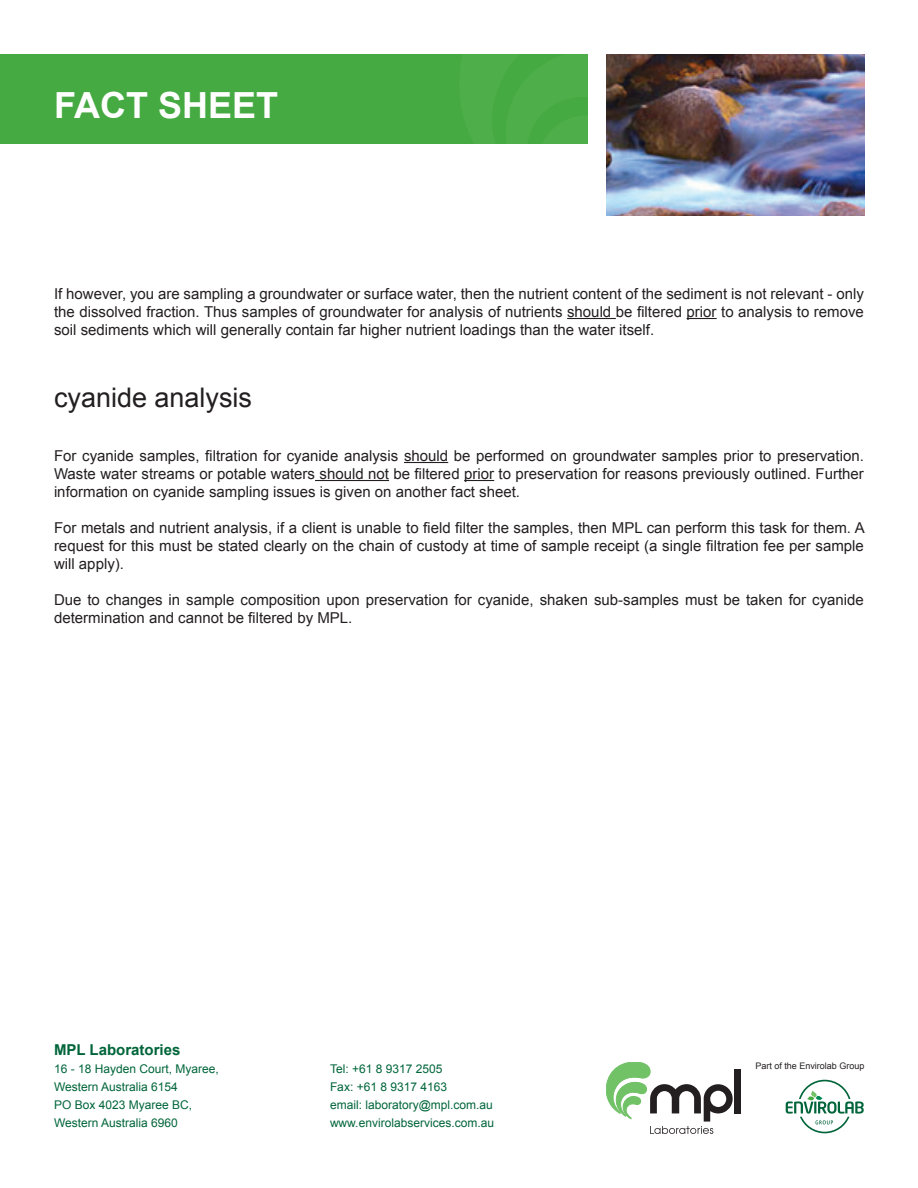
<style>
.page{position:relative;width:918px;height:1188px;background:#fff}
.page>*{position:absolute;margin:0;border:0;box-sizing:border-box;transform-origin:0 0}
.t1{font:700 36px "Arial";color:#fff}
.t2{font:27px "Arial";color:#231f20}
.t3{font:15px/18px "Arial";color:#231f20;text-align:justify}
.t4{font:700 15px "Arial";color:#00653a}
.t5{font:12px/18px "Arial";color:#00653a}
.t6{font:9px "Arial";color:#231f20}
</style>
<div class="page">
<div style="left:1px;top:54px;width:587px;height:90px;background:#46aa42"></div>
<svg style="left:786px;top:1080px;width:78px;height:53px"></svg>
<div style="left:735px;top:1069px;width:6px;height:44px;background:#231f20"></div>
<svg style="left:606px;top:1062px;width:127px;height:72px"></svg>
<hr style="left:567px;top:318px;width:49px;height:1px;background:#231f20">
<hr style="left:687px;top:318px;width:30px;height:1px;background:#231f20">
<hr style="left:404px;top:462px;width:44px;height:1px;background:#231f20">
<hr style="left:315px;top:480px;width:74px;height:1px;background:#231f20">
<hr style="left:464px;top:480px;width:30px;height:1px;background:#231f20">
<img style="left:606px;top:54px;width:258px;height:162px">
<h1 class="t1" style="left:54px;top:81px;width:226px">FACT SHEET</h1>
<p class="t3" style="left:54px;top:285px;width:811px">If however, you are sampling a groundwater or surface water, then the nutrient content of the sediment is not relevant - only the dissolved fraction. Thus samples of groundwater for analysis of nutrients should be filtered prior to analysis to remove soil sediments which will generally contain far higher nutrient loadings than the water itself.</p>
<h2 class="t2" style="left:54px;top:380px;width:200px">cyanide analysis</h2>
<p class="t3" style="left:54px;top:447px;width:811px">For cyanide samples, filtration for cyanide analysis should be performed on groundwater samples prior to preservation.<br>Waste water streams or potable waters should not be filtered prior to preservation for reasons previously outlined. Further information on cyanide sampling issues is given on another fact sheet.</p>
<p class="t3" style="left:54px;top:519px;width:812px">For metals and nutrient analysis, if a client is unable to field filter the samples, then MPL can perform this task for them. A request for this must be stated clearly on the chain of custody at time of sample receipt (a single filtration fee per sample will apply).</p>
<p class="t3" style="left:54px;top:591px;width:811px">Due to changes in sample composition upon preservation for cyanide, shaken sub-samples must be taken for cyanide determination and cannot be filtered by MPL.</p>
<p class="t4" style="left:54px;top:1040px;width:128px">MPL Laboratories</p>
<p class="t5" style="left:54px;top:1060px;width:166px">16 - 18 Hayden Court, Myaree,<br>Western Australia 6154<br>PO Box 4023 Myaree BC,<br>Western Australia 6960</p>
<p class="t5" style="left:330px;top:1060px;width:166px">Tel: +61 8 9317 2505<br>Fax: +61 8 9317 4163<br>email: laboratory@mpl.com.au www.envirolabservices.com.au</p>
<p class="t6" style="left:755px;top:1059px;width:111px">Part of the Envirolab Group</p>
</div>
